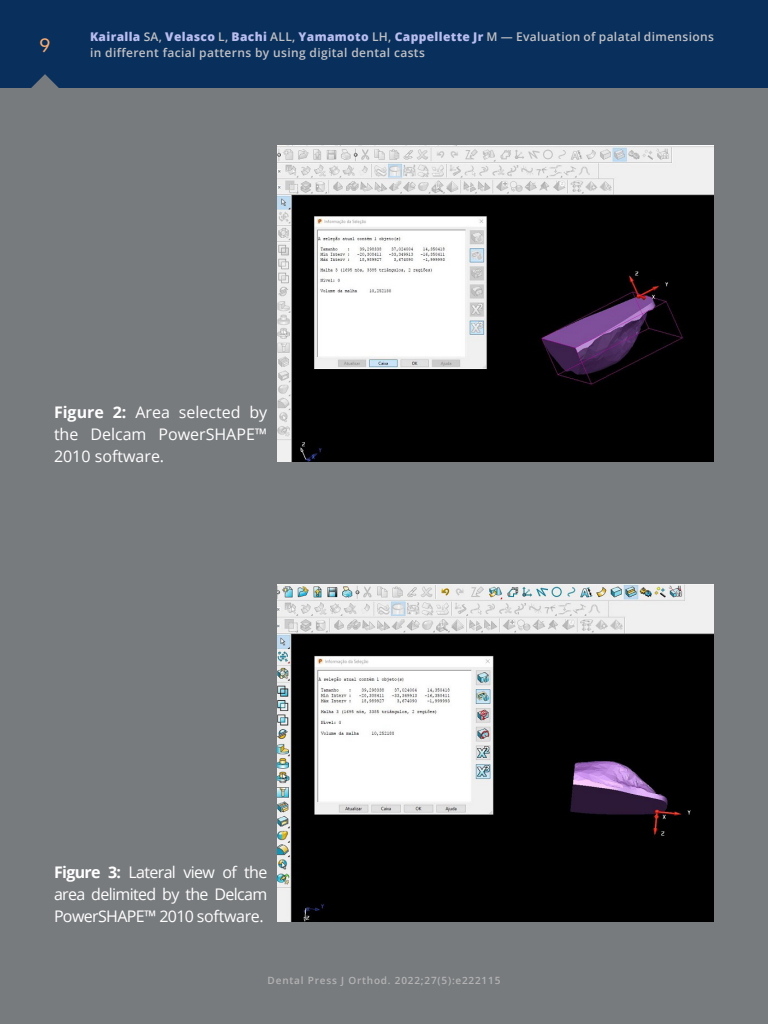
<style>
.page{position:relative;width:768px;height:1024px;background:#fff}
.page>*{position:absolute;margin:0;border:0;box-sizing:border-box;transform-origin:0 0}
.t1{font:500 18px "Semplicita Pro";color:#ffae6f}
.t2{font:16px/22px "Open Sans";letter-spacing:-.02em;color:#fff;text-align:justify}
.t3{font:600 12px/16px "Open Sans";letter-spacing:.03em;color:#c1c1c3}
.t4{font:600 10px "Open Sans";letter-spacing:.08em;color:#b3b3b3}
.s1{font-weight:800;color:#b9beef}
.s2{font-weight:700}
</style>
<div class="page">
<div style="left:0;top:75px;width:768px;height:949px;background:#787b7e"></div>
<div style="left:0;top:0;width:768px;height:88px;background:#092f5c"></div>
<svg style="left:31px;top:74px;width:28px;height:14px"></svg>
<img style="left:277px;top:145px;width:437px;height:317px">
<img style="left:277px;top:585px;width:437px;height:337px">
<h1 class="t1" style="left:39px;top:33px;width:13px">9</h1>
<p class="t3" style="left:90px;top:29px;width:626px"><span class="s1">Kairalla</span> SA, <span class="s1">Velasco</span> L, <span class="s1">Bachi</span> ALL, <span class="s1">Yamamoto</span> LH, <span class="s1">Cappellette Jr</span> M — Evaluation of palatal dimensions in different facial patterns by using digital dental casts</p>
<h2 class="t2" style="left:54px;top:401px;width:215px"><span class="s2">Figure 2:</span> Area selected by the Delcam PowerSHAPE™ 2010 software.</h2>
<h2 class="t2" style="left:54px;top:861px;width:215px"><span class="s2">Figure 3:</span> Lateral view of the area delimited by the Delcam PowerSHAPE™ 2010 software.</h2>
<p class="t4" style="left:268px;top:974px;width:234px">Dental Press J Orthod. 2022;27(5):e222115</p>
</div>
